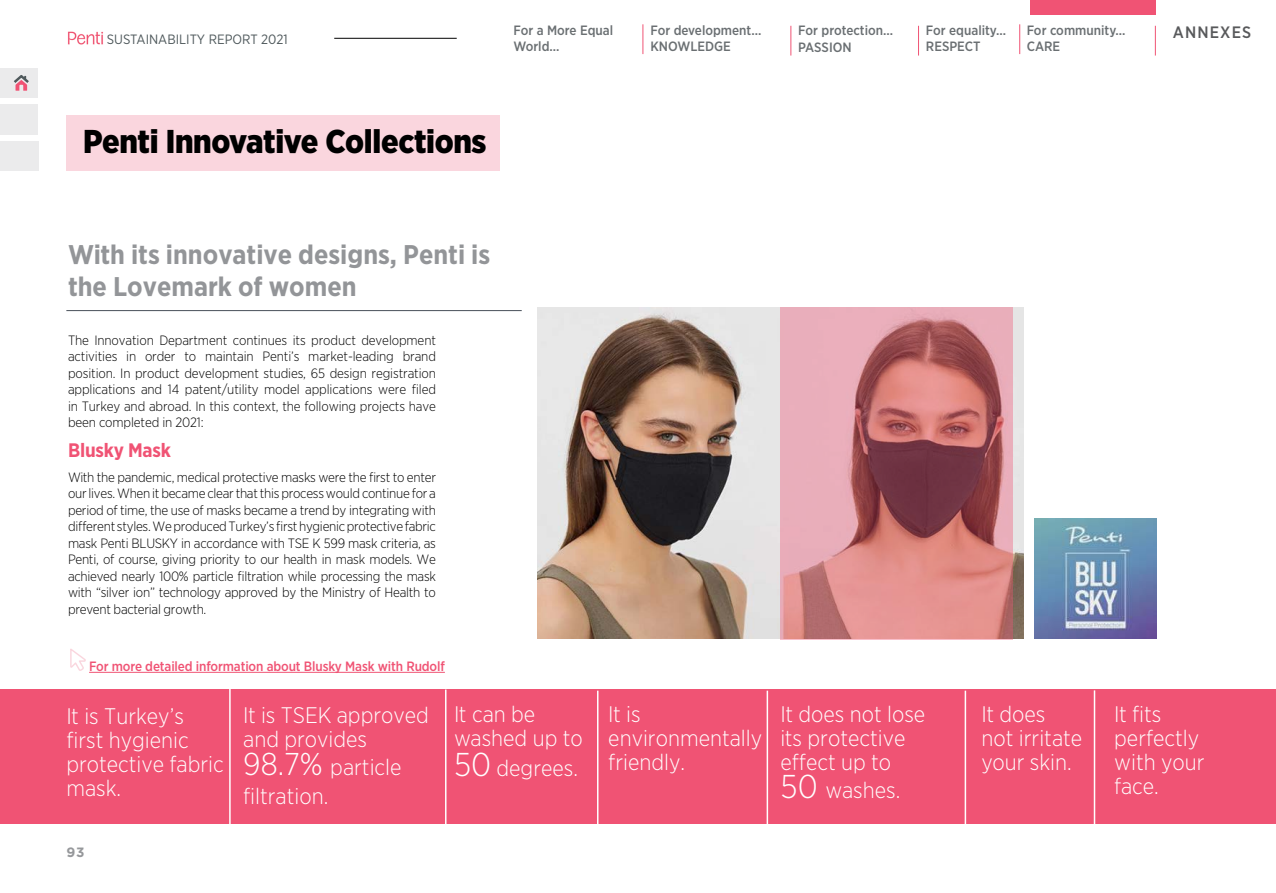
<style>
.page{position:relative;width:1276px;height:893px;background:#fff}
.page>*{position:absolute;margin:0;border:0;box-sizing:border-box;transform-origin:0 0}
.t1{font:900 33px "Gotham Narrow";letter-spacing:-.01em;color:#000}
.t2{font:700 27px/32.4px "Gotham Narrow";color:#939598}
.t3{font:300 22.5px/24px "Gotham Narrow";color:#fff}
.t4{font:700 19.5px "Gotham Narrow";letter-spacing:-.01em;color:#f05374}
.t5{font:500 16.5px "Gotham Narrow";letter-spacing:.07em;color:#58595b}
.t6{font:300 13.5px/16.5px "Gotham Narrow";letter-spacing:-.015em;color:#000;text-align:justify}
.t7{font:500 13.5px/16.2px "Gotham Narrow";color:#6a6f72}
.t8{font:500 13.5px "Gotham Narrow";letter-spacing:-.01em;color:#f05374}
.t9{font:13.5px "Gotham Narrow";color:#4f595c}
.t10{font:700 13.5px "Gotham";color:#96989b}
.s1{font-size:31.5px}
.s2{font-size:33px}
</style>
<div class="page">
<div style="left:0;top:68px;width:38px;height:30px;background:#ebebec"></div>
<div style="left:0;top:141px;width:38px;height:30px;background:#ebebec"></div>
<div style="left:0;top:104px;width:38px;height:31px;background:#ebebec"></div>
<svg style="left:14px;top:75px;width:15px;height:16px"></svg>
<div style="left:1030px;top:0;width:126px;height:14px;background:#f05374"></div>
<hr style="left:334px;top:38px;width:123px;height:1px;background:#000">
<hr style="left:642px;top:24px;width:1px;height:30px;background:#f05374">
<hr style="left:790px;top:26px;width:1px;height:30px;background:#f05374">
<hr style="left:918px;top:26px;width:1px;height:30px;background:#f05374">
<hr style="left:1019px;top:24px;width:1px;height:30px;background:#f05374">
<hr style="left:1155px;top:26px;width:1px;height:30px;background:#f05374">
<img style="left:68px;top:31px;width:35px;height:14px">
<div style="left:0;top:690px;width:1276px;height:134px;background:#f05374"></div>
<div style="left:66px;top:116px;width:433px;height:55px;background:#fad6de"></div>
<hr style="left:89px;top:672px;width:356px;height:1px;background:#f05374">
<svg style="left:70px;top:649px;width:16px;height:21px"></svg>
<hr style="left:66px;top:310px;width:456px;height:1px;background:#474f59">
<hr style="left:229px;top:685px;width:2px;height:157px;background:#fff">
<hr style="left:445px;top:689px;width:1px;height:135px;background:#fff">
<hr style="left:597px;top:691px;width:1px;height:134px;background:#fff">
<hr style="left:766px;top:691px;width:2px;height:134px;background:#fff">
<hr style="left:964px;top:691px;width:2px;height:134px;background:#fff">
<hr style="left:1093px;top:690px;width:2px;height:135px;background:#fff">
<img style="left:537px;top:307px;width:487px;height:331px">
<svg style="left:780px;top:307px;width:233px;height:333px;background:#c98286"></svg>
<img style="left:1034px;top:518px;width:122px;height:120px">
<p class="t9" style="left:107px;top:31px;width:182px">SUSTAINABILITY REPORT 2021</p>
<p class="t7" style="left:650px;top:22px;width:113px">For development...<br>KNOWLEDGE</p>
<p class="t7" style="left:798px;top:22px;width:96px">For protection...<br>PASSION</p>
<p class="t7" style="left:926px;top:22px;width:82px">For equality...<br>RESPECT</p>
<p class="t7" style="left:1026px;top:22px;width:100px">For community...<br>CARE</p>
<p class="t5" style="left:1172px;top:22px;width:80px">ANNEXES</p>
<p class="t7" style="left:513px;top:22px;width:101px">For a More Equal<br>World...</p>
<h1 class="t1" style="left:83px;top:120px;width:405px">Penti Innovative Collections</h1>
<h2 class="t2" style="left:68px;top:238px;width:424px">With its innovative designs, Penti is the Lovemark of women</h2>
<p class="t6" style="left:68px;top:331px;width:369px">The Innovation Department continues its product development activities in order to maintain Penti’s market-leading brand position. In product development studies, 65 design registration applications and 14 patent/utility model applications were filed in Turkey and abroad. In this context, the following projects have been completed in 2021:</p>
<h3 class="t4" style="left:68px;top:437px;width:104px">Blusky Mask</h3>
<p class="t6" style="left:68px;top:468px;width:369px">With the pandemic, medical protective masks were the first to enter our lives. When it became clear that this process would continue for a period of time, the use of masks became a trend by integrating with different styles. We produced Turkey’s first hygienic protective fabric mask Penti BLUSKY in accordance with TSE K 599 mask criteria, as Penti, of course, giving priority to our health in mask models. We achieved nearly 100% particle filtration while processing the mask with “silver ion” technology approved by the Ministry of Health to prevent bacterial growth.</p>
<p class="t8" style="left:89px;top:658px;width:357px">For more detailed information about Blusky Mask with Rudolf</p>
<h3 class="t3" style="left:243px;top:702px;width:187px">It is TSEK approved and provides</h3>
<h3 class="t3" style="left:243px;top:752px;width:160px;line-height:28.5px"><span class="s1">98.7%</span> particle filtration.</h3>
<h3 class="t3" style="left:66px;top:703px;width:159px">It is Turkey’s first hygienic protective fabric mask.</h3>
<h3 class="t3" style="left:454px;top:701px;width:130px">It can be washed up to</h3>
<h3 class="t3" style="left:454px;top:755px;width:125px"><span class="s2">50</span> degrees.</h3>
<p class="t10" style="left:66px;top:843px;width:20px">93</p>
<h3 class="t3" style="left:608px;top:701px;width:155px">It is environmentally friendly.</h3>
<h3 class="t3" style="left:780px;top:701px;width:146px">It does not lose its protective effect up to</h3>
<h3 class="t3" style="left:780px;top:778px;width:121px"><span class="s2">50</span> washes.</h3>
<h3 class="t3" style="left:981px;top:701px;width:102px">It does not irritate your skin.</h3>
<h3 class="t3" style="left:1114px;top:701px;width:92px">It fits perfectly with your face.</h3>
</div>
